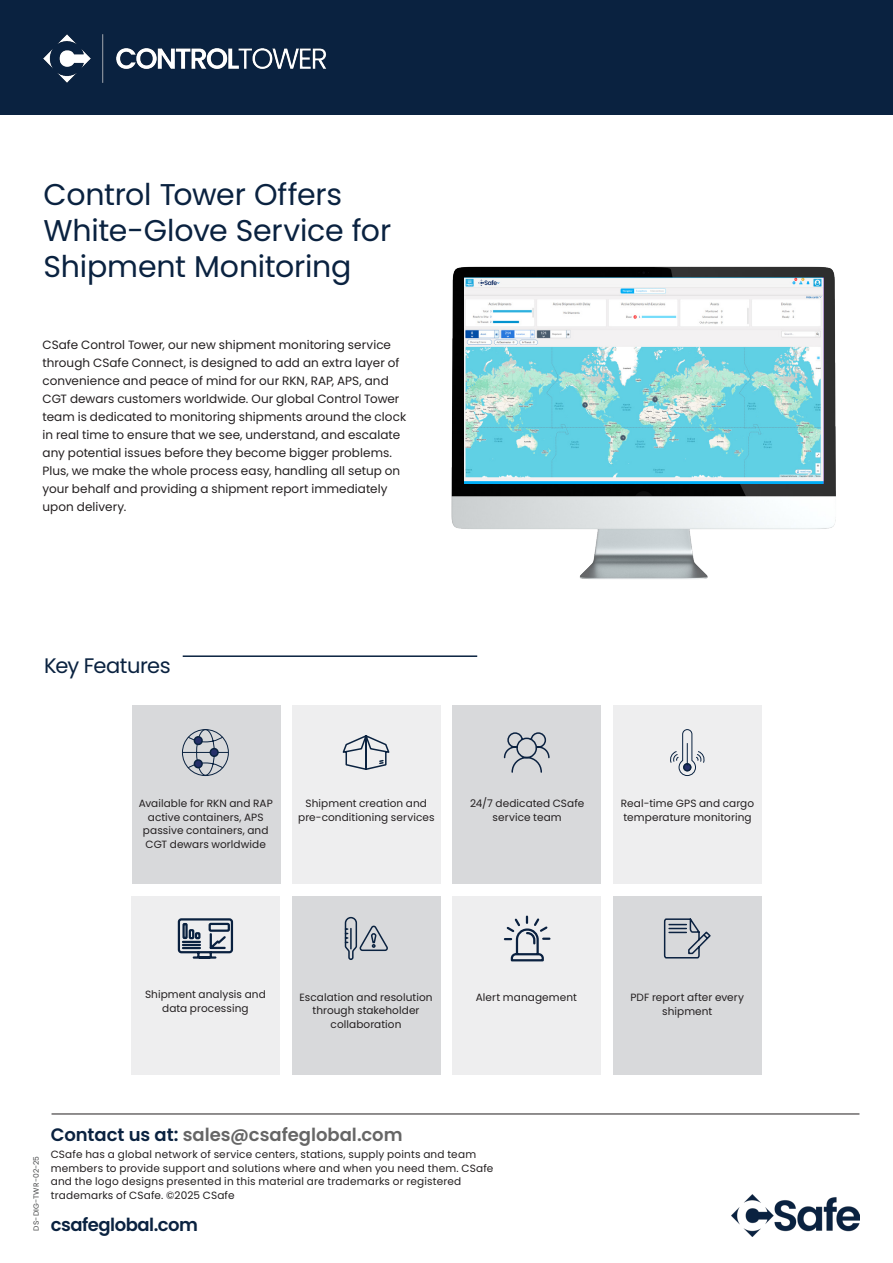
<style>
.page{position:relative;width:893px;height:1263px;background:#fff}
.page>*{position:absolute;margin:0;border:0;box-sizing:border-box;transform-origin:0 0}
.Page_Title{font:30px/36px "Poppins";letter-spacing:-.01em;color:#0a2240}
.Sub_heads{font:21px "Poppins";letter-spacing:-.025em;color:#0a2240}
.t1{font:600 18px "Poppins";letter-spacing:-.005em;color:#666}
.t2{font:600 18px "Poppins";letter-spacing:-.03em;color:#0a2240}
.Copy{font:12px/18px "Poppins";letter-spacing:.005em;color:#231f20}
.Key_features_body{font:10.5px/13.5px "Poppins";letter-spacing:.01em;color:#231f20;text-align:center}
.t3{font:7.5px "Poppins";letter-spacing:.02em;color:#4b4c4d}
.s1{color:#0a2240}
</style>
<div class="page">
<div style="left:0;top:0;width:893px;height:115px;background:#0a2240"></div>
<img style="left:732px;top:1195px;width:127px;height:42px">
<hr style="left:52px;top:1113px;width:807px;height:1px;background:#231f20">
<img style="left:44px;top:34px;width:283px;height:49px">
<div style="left:452px;top:896px;width:149px;height:179px;background:#eeeeef"></div>
<div style="left:452px;top:705px;width:149px;height:178px;background:#d8d9db"></div>
<div style="left:613px;top:705px;width:149px;height:178px;background:#eeeeef"></div>
<div style="left:132px;top:705px;width:148px;height:178px;background:#d8d9db"></div>
<div style="left:292px;top:705px;width:149px;height:178px;background:#eeeeef"></div>
<hr style="left:183px;top:655px;width:294px;height:2px;background:#0a2240">
<div style="left:613px;top:896px;width:149px;height:179px;background:#d8d9db"></div>
<div style="left:131px;top:896px;width:149px;height:179px;background:#eeeeef"></div>
<div style="left:292px;top:896px;width:148px;height:179px;background:#d8d9db"></div>
<img style="left:451px;top:266px;width:385px;height:313px">
<svg style="left:177px;top:918px;width:57px;height:41px"></svg>
<svg style="left:503px;top:732px;width:47px;height:41px"></svg>
<svg style="left:663px;top:918px;width:48px;height:41px"></svg>
<img style="left:465px;top:277px;width:359px;height:206px">
<svg style="left:503px;top:915px;width:48px;height:47px"></svg>
<svg style="left:344px;top:916px;width:44px;height:44px"></svg>
<svg style="left:342px;top:735px;width:48px;height:35px"></svg>
<svg style="left:670px;top:729px;width:35px;height:47px"></svg>
<svg style="left:182px;top:729px;width:47px;height:47px"></svg>
<div style="left:210px;top:748px;width:9px;height:9px;background:#263069;border:2px solid #0a2240;border-radius:50%"></div>
<div style="left:194px;top:736px;width:9px;height:9px;background:#263069;border:2px solid #0a2240;border-radius:50%"></div>
<div style="left:194px;top:759px;width:9px;height:9px;background:#263069;border:2px solid #0a2240;border-radius:50%"></div>
<div style="left:182px;top:729px;width:47px;height:47px;border:1px solid #0a2240;border-radius:50%"></div>
<p class="Page_Title" style="left:44px;top:176px;width:349px">Control Tower Offers<br>White-Glove Service for<br>Shipment Monitoring</p>
<p class="Copy" style="left:43px;top:335px;width:365px">CSafe Control Tower, our new shipment monitoring service through CSafe Connect, is designed to add an extra layer of convenience and peace of mind for our RKN, RAP, APS, and CGT dewars customers worldwide. Our global Control Tower team is dedicated to monitoring shipments around the clock in real time to ensure that we see, understand, and escalate any potential issues before they become bigger problems.<br>Plus, we make the whole process easy, handling all setup on your behalf and providing a shipment report immediately upon delivery.</p>
<p class="Sub_heads" style="left:44px;top:653px;width:128px">Key Features</p>
<p class="Key_features_body" style="left:139px;top:797px;width:136px">Available for RKN and RAP active containers, APS passive containers, and<br>CGT dewars worldwide</p>
<p class="Key_features_body" style="left:306px;top:797px;width:123px">Shipment creation and</p>
<p class="Key_features_body" style="left:298px;top:810px;width:138px">pre-conditioning services</p>
<p class="Key_features_body" style="left:470px;top:797px;width:116px">24/7 dedicated CSafe service team</p>
<p class="Key_features_body" style="left:621px;top:797px;width:135px;text-align:left">Real-time GPS and cargo temperature monitoring</p>
<p class="Key_features_body" style="left:145px;top:988px;width:122px">Shipment analysis and</p>
<p class="Key_features_body" style="left:162px;top:1001px;width:88px">data processing</p>
<p class="Key_features_body" style="left:300px;top:990px;width:135px">Escalation and resolution through stakeholder collaboration</p>
<p class="Key_features_body" style="left:476px;top:990px;width:103px">Alert management</p>
<p class="Key_features_body" style="left:630px;top:991px;width:115px">PDF report after every shipment</p>
<p class="t3" style="left:32px;top:1230px;width:76px;rotate:-90deg">DS-DIG-TWR-02-25</p>
<h3 class="t1" style="left:51px;top:1124px;width:353px"><span class="s1">Contact us at:</span> sales@csafeglobal.com</h3>
<p class="Key_features_body" style="left:51px;top:1148px;width:444px;text-align:left">CSafe has a global network of service centers, stations, supply points and team members to provide support and solutions where and when you need them. CSafe and the logo designs presented in this material are trademarks or registered trademarks of CSafe. ©2025 CSafe</p>
<h3 class="t2" style="left:51px;top:1214px;width:149px">csafeglobal.com</h3>
</div>
